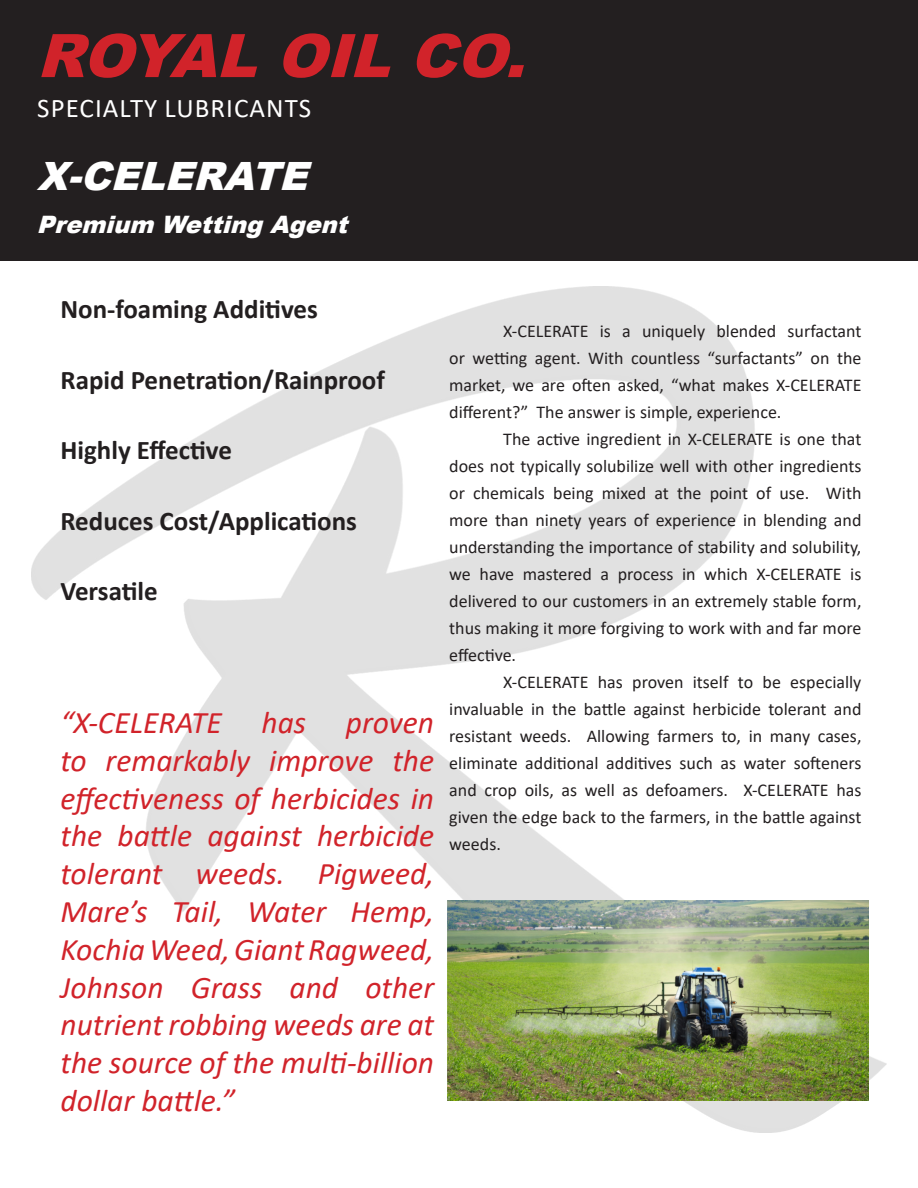
<style>
.page{position:relative;width:918px;height:1188px;background:#fff}
.page>*{position:absolute;margin:0;border:0;box-sizing:border-box;transform-origin:0 0}
.t1{font:italic 900 60px "Arial";color:#d1232a}
.t2{font:italic 900 39px "Arial";color:#fff}
.t3{font:italic 31.5px/37.8px "Calibri";color:#d1232a;text-align:justify}
.t4{font:700 27px "Calibri";color:#231f20}
.t5{font:27px "Calibri";letter-spacing:.04em;color:#fff}
.t6{font:italic 900 24px "Arial";color:#fff}
.t7{font:18px/27px "Calibri";color:#231f20;text-align:justify}
</style>
<div class="page">
<img style="left:31px;top:286px;width:856px;height:847px">
<div style="left:0;top:0;width:918px;height:261px;background:#231f20"></div>
<img style="left:448px;top:901px;width:420px;height:199px">
<p class="t1" style="left:37px;top:12px;width:512px">ROYALOILCO.</p>
<p class="t5" style="left:37px;top:89px;width:275px">SPECIALTY LUBRICANTS</p>
<p class="t2" style="left:37px;top:148px;width:286px">X-CELERATE</p>
<p class="t6" style="left:37px;top:207px;width:321px">Premium WettingAgent</p>
<p class="t4" style="left:60px;top:290px;width:259px">Non-foaming Additives</p>
<p class="t4" style="left:60px;top:361px;width:326px">Rapid Penetration/Rainproof</p>
<p class="t4" style="left:60px;top:431px;width:173px">Highly Effective</p>
<p class="t4" style="left:60px;top:502px;width:298px">Reduces Cost/Applications</p>
<p class="t4" style="left:60px;top:572px;width:99px">Versatile</p>
<p class="t3" style="left:60px;top:702px;width:163px">“X-CELERATE</p>
<p class="t3" style="left:262px;top:702px;width:46px">has</p>
<p class="t3" style="left:60px;top:702px;width:375px;text-indent:285px">proven to remarkably improve the effectiveness of herbicides in the battle against herbicide tolerant weeds. Pigweed, Mare’s Tail, Water Hemp, Kochia Weed, Giant Ragweed, Johnson Grass and other nutrient robbing weeds are at the source of the multi-billion dollar battle.”</p>
<p class="t7" style="left:449px;top:317px;width:414px;text-indent:54px">X-CELERATE is a uniquely blended surfactant or wetting agent. With countless “surfactants” on the market, we are often asked, “what makes X-CELERATE different?” The answer is simple, experience.</p>
<p class="t7" style="left:449px;top:425px;width:414px;text-indent:54px">The active ingredient in X-CELERATE is one that does not typically solubilize well with other ingredients or chemicals being mixed at the point of use. With more than ninety years of experience in blending and understanding the importance of stability and solubility, we have mastered a process in which X-CELERATE is delivered to our customers in an extremely stable form, thus making it more forgiving to work with and far more effective.</p>
<p class="t7" style="left:449px;top:668px;width:414px;text-indent:54px">X-CELERATE has proven itself to be especially invaluable in the battle against herbicide tolerant and resistant weeds. Allowing farmers to, in many cases, eliminate additional additives such as water softeners and crop oils, as well as defoamers. X-CELERATE has given the edge back to the farmers, in the battle against weeds.</p>
</div>
